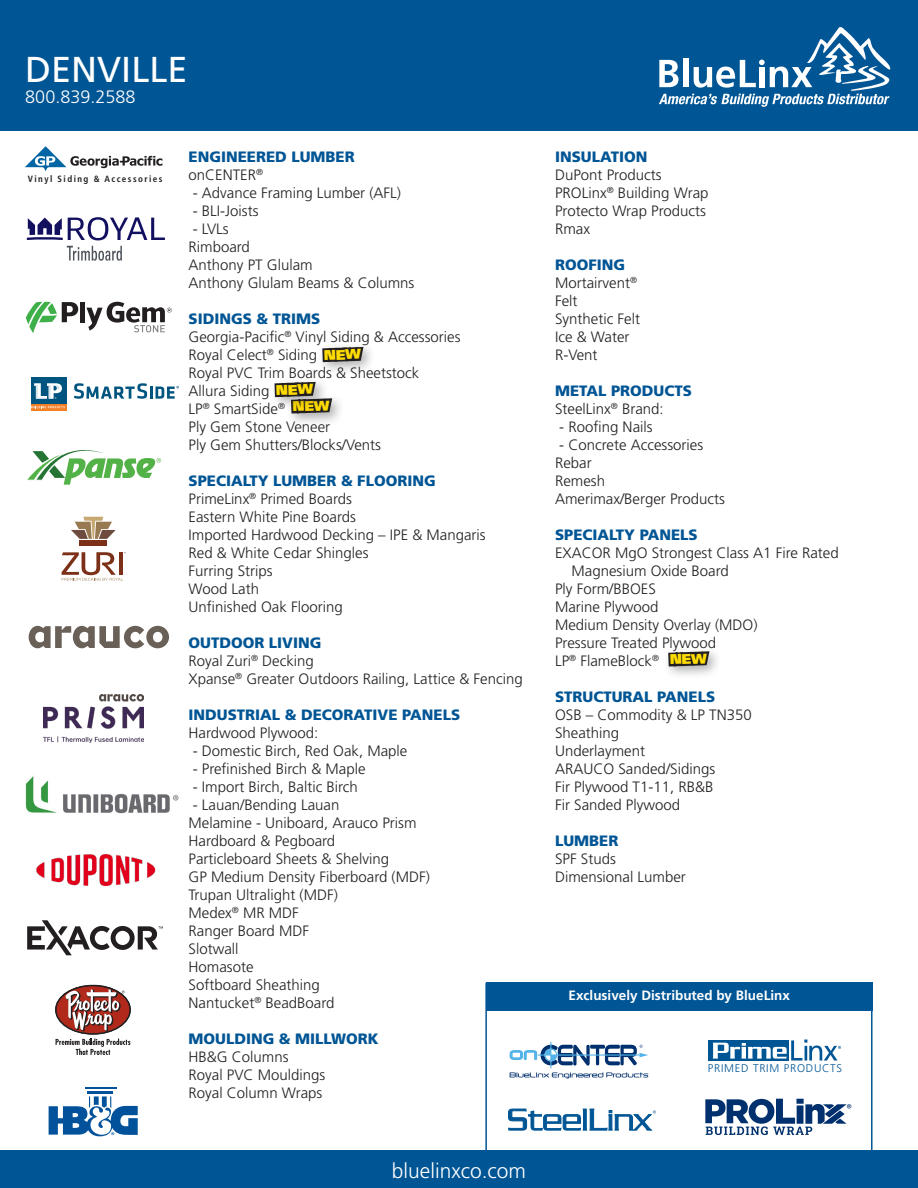
<style>
.page{position:relative;width:918px;height:1188px;background:#fff}
.page>*{position:absolute;margin:0;border:0;box-sizing:border-box;transform-origin:0 0}
.t1{font:36px "Frutiger LT Std";color:#fff}
.t2{font:300 21px "Frutiger LT Std";color:#fff}
.t3{font:300 18px "Frutiger LT Std";color:#fff}
.text{font:300 15px/18px "Frutiger LT Std";color:#231f20}
.text-2{font:900 15px "Frutiger LT Std";color:#005595}
.BODY_COPY{font:700 13.5px "Frutiger LT Std";color:#fff}
.t4{font:300 11.1px "Frutiger LT Std";letter-spacing:.065em;color:#005595}
.t5{font:700 condensed 9px "Frutiger LT Std";letter-spacing:.16em;color:#231f20}
</style>
<div class="page">
<div style="left:0;top:0;width:918px;height:131px;background:#005595"></div>
<svg style="left:659px;top:27px;width:231px;height:80px"></svg>
<svg style="left:25px;top:146px;width:137px;height:25px"></svg>
<svg style="left:27px;top:217px;width:138px;height:23px"></svg>
<svg style="left:67px;top:246px;width:55px;height:15px"></svg>
<svg style="left:26px;top:302px;width:52px;height:31px"></svg>
<div style="left:80px;top:302px;width:5px;height:20px;background:#231f20"></div>
<svg style="left:86px;top:302px;width:86px;height:30px"></svg>
<svg style="left:31px;top:404px;width:36px;height:6px"></svg>
<svg style="left:31px;top:406px;width:34px;height:2px"></svg>
<div style="left:31px;top:377px;width:36px;height:27px;background:#005480"></div>
<svg style="left:34px;top:383px;width:28px;height:16px"></svg>
<svg style="left:74px;top:383px;width:105px;height:16px"></svg>
<svg style="left:71px;top:517px;width:45px;height:22px"></svg>
<div style="left:80px;top:540px;width:27px;height:5px;background:#7c3017"></div>
<svg style="left:62px;top:552px;width:64px;height:29px"></svg>
<svg style="left:27px;top:450px;width:134px;height:35px"></svg>
<img style="left:26px;top:776px;width:153px;height:38px">
<img style="left:36px;top:854px;width:120px;height:33px">
<hr style="left:88px;top:1092px;width:25px;height:2px;background:#01529b">
<hr style="left:85px;top:1088px;width:31px;height:1px;background:#01529b">
<svg style="left:49px;top:1096px;width:89px;height:40px"></svg>
<svg style="left:56px;top:985px;width:74px;height:49px"></svg>
<svg style="left:66px;top:989px;width:59px;height:42px"></svg>
<div style="left:55px;top:985px;width:76px;height:50px;border:1px solid #231f20;border-radius:50%"></div>
<svg style="left:56px;top:1039px;width:74px;height:16px"></svg>
<img style="left:43px;top:694px;width:101px;height:49px">
<svg style="left:27px;top:920px;width:136px;height:35px"></svg>
<svg style="left:510px;top:1042px;width:138px;height:37px"></svg>
<div style="left:708px;top:1040px;width:81px;height:21px;background:#005595"></div>
<svg style="left:713px;top:1040px;width:128px;height:21px"></svg>
<svg style="left:508px;top:1109px;width:148px;height:21px"></svg>
<div style="left:486px;top:982px;width:387px;height:28px;background:#005595"></div>
<svg style="left:705px;top:1099px;width:146px;height:36px"></svg>
<div style="left:286px;top:393px;width:60px;height:34px;background:#231f20;opacity:.35"></div>
<div style="left:663px;top:646px;width:60px;height:34px;background:#231f20;opacity:.35"></div>
<div style="left:317px;top:342px;width:60px;height:33px;background:#231f20;opacity:.35"></div>
<div style="left:269px;top:377px;width:60px;height:33px;background:#231f20;opacity:.35"></div>
<div style="left:0;top:1151px;width:918px;height:37px;background:#005595"></div>
<svg style="left:29px;top:626px;width:140px;height:22px"></svg>
<svg style="left:670px;top:653px;width:37px;height:11px"></svg>
<svg style="left:324px;top:349px;width:37px;height:11px"></svg>
<svg style="left:277px;top:384px;width:53px;height:27px"></svg>
<p class="t1" style="left:25px;top:48px;width:164px">DENVILLE</p>
<p class="t3" style="left:25px;top:87px;width:112px">800.839.2588</p>
<p class="t5" style="left:28px;top:174px;width:136px">Vinyl Siding &amp; Accessories</p>
<p class="text-2" style="left:189px;top:148px;width:168px">ENGINEERED LUMBER</p>
<p class="text" style="left:189px;top:166px;width:76px">onCENTER<sup>®</sup></p>
<p class="text" style="left:193px;top:184px;width:210px">- Advance Framing Lumber (AFL)</p>
<p class="text" style="left:193px;top:202px;width:67px">- BLI-Joists</p>
<p class="text" style="left:193px;top:220px;width:38px">- LVLs</p>
<p class="text" style="left:189px;top:238px;width:63px">Rimboard</p>
<p class="text" style="left:189px;top:256px;width:126px">Anthony PT Glulam</p>
<p class="text" style="left:189px;top:274px;width:227px">Anthony Glulam Beams &amp; Columns</p>
<p class="text-2" style="left:189px;top:310px;width:133px">SIDINGS &amp; TRIMS</p>
<p class="text" style="left:189px;top:328px;width:274px">Georgia-Pacific<sup>®</sup> Vinyl Siding &amp; Accessories</p>
<p class="text" style="left:189px;top:346px;width:130px">Royal Celect<sup>®</sup> Siding</p>
<p class="text" style="left:189px;top:364px;width:232px">Royal PVC Trim Boards &amp; Sheetstock</p>
<p class="text" style="left:189px;top:382px;width:82px">Allura Siding</p>
<p class="text" style="left:189px;top:400px;width:98px">LP<sup>®</sup> SmartSide<sup>®</sup></p>
<p class="text" style="left:189px;top:418px;width:143px">Ply Gem Stone Veneer</p>
<p class="text" style="left:189px;top:436px;width:194px">Ply Gem Shutters/Blocks/Vents</p>
<p class="text-2" style="left:189px;top:472px;width:249px">SPECIALTY LUMBER &amp; FLOORING</p>
<p class="text" style="left:189px;top:490px;width:165px">PrimeLinx<sup>®</sup> Primed Boards</p>
<p class="text" style="left:189px;top:508px;width:169px">Eastern White Pine Boards</p>
<p class="text" style="left:189px;top:526px;width:299px">Imported Hardwood Decking – IPE &amp; Mangaris</p>
<p class="text" style="left:189px;top:544px;width:182px">Red &amp; White Cedar Shingles</p>
<p class="text" style="left:189px;top:562px;width:86px">Furring Strips</p>
<p class="text" style="left:189px;top:580px;width:72px">Wood Lath</p>
<p class="text" style="left:189px;top:598px;width:156px">Unfinished Oak Flooring</p>
<p class="text-2" style="left:189px;top:634px;width:134px">OUTDOOR LIVING</p>
<p class="text" style="left:189px;top:652px;width:127px">Royal Zuri<sup>®</sup> Decking</p>
<p class="text" style="left:189px;top:670px;width:336px">Xpanse<sup>®</sup> Greater Outdoors Railing, Lattice &amp; Fencing</p>
<p class="text-2" style="left:189px;top:706px;width:273px">INDUSTRIAL &amp; DECORATIVE PANELS</p>
<p class="text" style="left:189px;top:724px;width:131px">Hardwood Plywood:</p>
<p class="text" style="left:193px;top:742px;width:216px">- Domestic Birch, Red Oak, Maple</p>
<p class="text" style="left:193px;top:760px;width:174px">- Prefinished Birch &amp; Maple</p>
<p class="text" style="left:193px;top:778px;width:167px">- Import Birch, Baltic Birch</p>
<p class="text" style="left:193px;top:796px;width:148px">- Lauan/Bending Lauan</p>
<p class="text" style="left:189px;top:814px;width:230px">Melamine - Uniboard, Arauco Prism</p>
<p class="text" style="left:189px;top:832px;width:148px">Hardboard &amp; Pegboard</p>
<p class="text" style="left:189px;top:850px;width:202px">Particleboard Sheets &amp; Shelving</p>
<p class="text" style="left:189px;top:868px;width:243px">GP Medium Density Fiberboard (MDF)</p>
<p class="text" style="left:189px;top:886px;width:151px">Trupan Ultralight (MDF)</p>
<p class="text" style="left:189px;top:904px;width:112px">Medex<sup>®</sup> MR MDF</p>
<p class="text" style="left:189px;top:922px;width:122px">Ranger Board MDF</p>
<p class="text" style="left:189px;top:940px;width:51px">Slotwall</p>
<p class="text" style="left:189px;top:958px;width:67px">Homasote</p>
<p class="text" style="left:189px;top:976px;width:133px">Softboard Sheathing</p>
<p class="text" style="left:189px;top:994px;width:147px">Nantucket<sup>®</sup> BeadBoard</p>
<p class="text-2" style="left:189px;top:1030px;width:192px">MOULDING &amp; MILLWORK</p>
<p class="text" style="left:189px;top:1048px;width:102px">HB&amp;G Columns</p>
<p class="text" style="left:189px;top:1066px;width:138px">Royal PVC Mouldings</p>
<p class="text" style="left:189px;top:1084px;width:135px">Royal Column Wraps</p>
<p class="t2" style="left:392px;top:1159px;width:136px">bluelinxco.com</p>
<p class="text-2" style="left:555px;top:148px;width:94px">INSULATION</p>
<p class="text" style="left:555px;top:166px;width:108px">DuPont Products</p>
<p class="text" style="left:555px;top:184px;width:155px">PROLinx<sup>®</sup> Building Wrap</p>
<p class="text" style="left:555px;top:202px;width:152px">Protecto Wrap Products</p>
<p class="text" style="left:555px;top:220px;width:36px">Rmax</p>
<p class="text-2" style="left:555px;top:256px;width:72px">ROOFING</p>
<p class="text" style="left:555px;top:274px;width:83px">Mortairvent<sup>®</sup></p>
<p class="text" style="left:555px;top:292px;width:24px">Felt</p>
<p class="text" style="left:555px;top:310px;width:86px">Synthetic Felt</p>
<p class="text" style="left:555px;top:328px;width:76px">Ice &amp; Water</p>
<p class="text" style="left:555px;top:346px;width:44px">R-Vent</p>
<p class="text-2" style="left:555px;top:382px;width:138px">METAL PRODUCTS</p>
<p class="text" style="left:555px;top:400px;width:110px">SteelLinx<sup>®</sup> Brand:</p>
<p class="text" style="left:559px;top:418px;width:95px">- Roofing Nails</p>
<p class="text" style="left:559px;top:436px;width:145px">- Concrete Accessories</p>
<p class="text" style="left:555px;top:454px;width:38px">Rebar</p>
<p class="text" style="left:555px;top:472px;width:52px">Remesh</p>
<p class="text" style="left:555px;top:490px;width:171px">Amerimax/Berger Products</p>
<p class="text-2" style="left:555px;top:526px;width:144px">SPECIALTY PANELS</p>
<p class="text" style="left:572px;top:544px;width:269px;text-indent:-16px">EXACOR MgO Strongest Class A1 Fire Rated<br>Magnesium Oxide Board</p>
<p class="text" style="left:555px;top:580px;width:102px">Ply Form/BBOES</p>
<p class="text" style="left:555px;top:598px;width:105px">Marine Plywood</p>
<p class="text" style="left:555px;top:616px;width:204px">Medium Density Overlay (MDO)</p>
<p class="text" style="left:555px;top:634px;width:163px">Pressure Treated Plywood</p>
<p class="text" style="left:555px;top:652px;width:105px">LP<sup>®</sup> FlameBlock<sup>®</sup></p>
<p class="text-2" style="left:555px;top:688px;width:162px">STRUCTURAL PANELS</p>
<p class="text" style="left:555px;top:706px;width:198px">OSB – Commodity &amp; LP TN350</p>
<p class="text" style="left:555px;top:724px;width:66px">Sheathing</p>
<p class="text" style="left:555px;top:742px;width:91px">Underlayment</p>
<p class="text" style="left:555px;top:760px;width:162px">ARAUCO Sanded/Sidings</p>
<p class="text" style="left:555px;top:778px;width:160px">Fir Plywood T1-11, RB&amp;B</p>
<p class="text" style="left:555px;top:796px;width:127px">Fir Sanded Plywood</p>
<p class="text-2" style="left:555px;top:832px;width:65px">LUMBER</p>
<p class="text" style="left:555px;top:850px;width:62px">SPF Studs</p>
<p class="text" style="left:555px;top:868px;width:132px">Dimensional Lumber</p>
<p class="BODY_COPY" style="left:569px;top:988px;width:223px">Exclusively Distributed by BlueLinx</p>
<p class="t4" style="left:708px;top:1062px;width:136px">PRIMED TRIM PRODUCTS</p>
</div>
